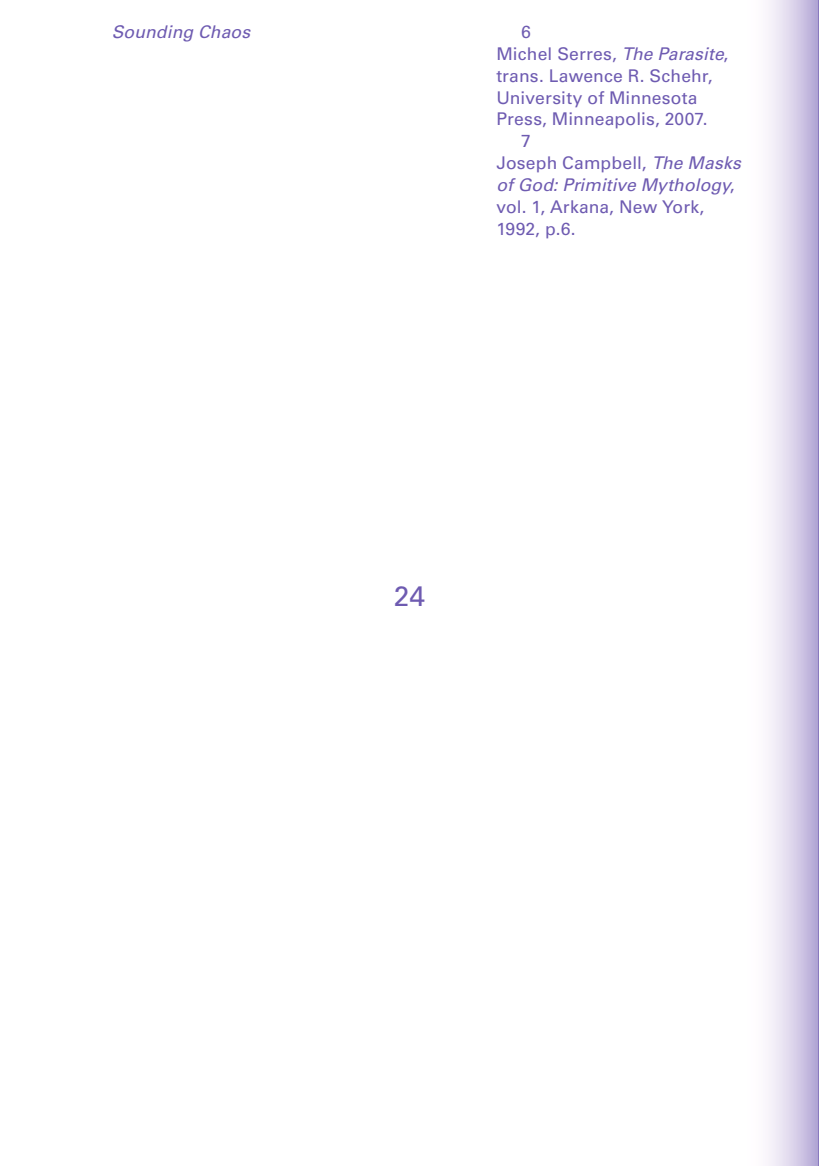
<style>
.page{position:relative;width:819px;height:1166px;background:#fff}
.page>*{position:absolute;margin:0;border:0;box-sizing:border-box;transform-origin:0 0}
.t1{font:28px "Univers LT";color:#6e5bb1}
.t2{font:17.5px "Univers LT";letter-spacing:.01em;color:#6e5bb1}
.t3{font:italic 17.5px "Univers LT";letter-spacing:.005em;color:#6e5bb1}
.s1{font-style:italic}
.s2{font-style:normal}
</style>
<div class="page">
<svg style="left:768px;top:0;width:51px;height:1166px;background:#d7cfe8"></svg>
<p class="t3" style="left:112px;top:21px;width:140px">Sounding Chaos</p>
<p class="t2" style="left:521px;top:21px;width:11px">6</p>
<p class="t2" style="left:496px;top:43px;width:233px">Michel Serres, <span class="s1">The Parasite</span>,</p>
<p class="t2" style="left:496px;top:65px;width:218px">trans. Lawence R. Schehr,</p>
<p class="t2" style="left:496px;top:87px;width:203px">University of Minnesota</p>
<p class="t2" style="left:496px;top:109px;width:213px">Press, Minneapolis, 2007.</p>
<p class="t2" style="left:521px;top:131px;width:11px">7</p>
<p class="t2" style="left:496px;top:153px;width:246px">Joseph Campbell, <span class="s1">The Masks</span></p>
<p class="t3" style="left:496px;top:174px;width:240px">of God: Primitive Mythology<span class="s2">,</span></p>
<p class="t2" style="left:496px;top:196px;width:209px">vol. 1, Arkana, New York,</p>
<p class="t2" style="left:496px;top:218px;width:81px">1992, p.6.</p>
<h1 class="t1" style="left:394px;top:579px;width:33px">24</h1>
</div>
